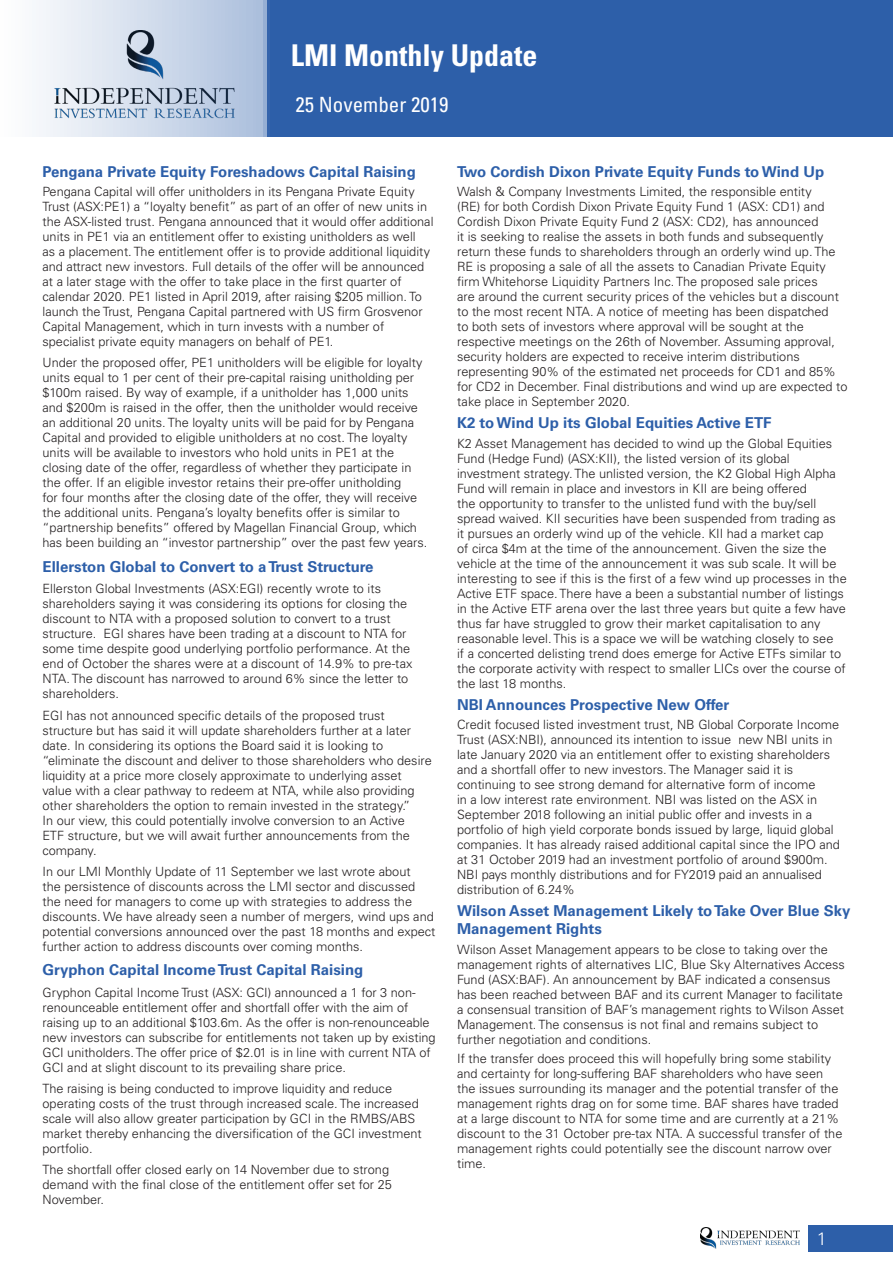
<style>
.page{position:relative;width:893px;height:1263px;background:#fff}
.page>*{position:absolute;margin:0;border:0;box-sizing:border-box;transform-origin:0 0}
.Title{font:700 condensed 30px "Univers LT Std";color:#fff}
.Title-2{font:condensed 21px "Univers LT Std";color:#fff}
.t1{font:300 18px "Univers LT Std";color:#fff}
.Body_Text{font:700 15px/18px "Univers LT Std";color:#2d5fa9}
.Header_3{font:700 15px "Univers LT Std";color:#2d5fa9}
.Body_Text-2{font:300 12.75px/15px "Univers LT Std";color:#231f20}
</style>
<div class="page">
<div style="left:808px;top:1225px;width:85px;height:26px;background:#2d5fa9"></div>
<img style="left:700px;top:1227px;width:99px;height:21px">
<svg style="left:39px;top:0;width:854px;height:136px;background:#547cb7"></svg>
<p class="Title" style="left:291px;top:37px;width:248px">LMI Monthly Update</p>
<p class="Title-2" style="left:296px;top:92px;width:154px">25 November 2019</p>
<p class="Header_3" style="left:43px;top:163px;width:375px">Pengana Private Equity Foreshadows Capital Raising</p>
<p class="Body_Text-2" style="left:43px;top:184px;width:392px">Pengana Capital will offer unitholders in its Pengana Private Equity Trust (ASX:PE1) a “loyalty benefit” as part of an offer of new units in the ASX-listed trust. Pengana announced that it would offer additional units in PE1 via an entitlement offer to existing unitholders as well<br>as a placement. The entitlement offer is to provide additional liquidity and attract new investors. Full details of the offer will be announced at a later stage with the offer to take place in the first quarter of calendar 2020. PE1 listed in April 2019, after raising $205 million. To launch the Trust, Pengana Capital partnered with US firm Grosvenor Capital Management, which in turn invests with a number of specialist private equity managers on behalf of PE1.</p>
<p class="Body_Text-2" style="left:43px;top:355px;width:386px">Under the proposed offer, PE1 unitholders will be eligible for loyalty units equal to 1 per cent of their pre-capital raising unitholding per $100m raised. By way of example, if a unitholder has 1,000 units and $200m is raised in the offer, then the unitholder would receive an additional 20 units. The loyalty units will be paid for by Pengana Capital and provided to eligible unitholders at no cost. The loyalty units will be available to investors who hold units in PE1 at the closing date of the offer, regardless of whether they participate in the offer. If an eligible investor retains their pre-offer unitholding<br>for four months after the closing date of the offer, they will receive the additional units. Pengana’s loyalty benefits offer is similar to “partnership benefits” offered by Magellan Financial Group, which has been building an “investor partnership” over the past few years.</p>
<p class="Body_Text" style="left:43px;top:558px;width:333px">Ellerston Global to Convert to a Trust Structure</p>
<p class="Body_Text-2" style="left:43px;top:581px;width:371px">Ellerston Global Investments (ASX:EGI) recently wrote to its shareholders saying it was considering its options for closing the discount to NTA with a proposed solution to convert to a trust structure. EGI shares have been trading at a discount to NTA for some time despite good underlying portfolio performance. At the end of October the shares were at a discount of 14.9% to pre-tax NTA. The discount has narrowed to around 6% since the letter to shareholders.</p>
<p class="Body_Text-2" style="left:43px;top:707px;width:391px">EGI has not announced specific details of the proposed trust structure but has said it will update shareholders further at a later date. In considering its options the Board said it is looking to “eliminate the discount and deliver to those shareholders who desire liquidity at a price more closely approximate to underlying asset value with a clear pathway to redeem at NTA, while also providing other shareholders the option to remain invested in the strategy.”<br>In our view, this could potentially involve conversion to an Active<br>ETF structure, but we will await further announcements from the company.</p>
<p class="Body_Text-2" style="left:43px;top:864px;width:394px">In our LMI Monthly Update of 11 September we last wrote about<br>the persistence of discounts across the LMI sector and discussed the need for managers to come up with strategies to address the discounts. We have already seen a number of mergers, wind ups and potential conversions announced over the past 18 months and expect further action to address discounts over coming months.</p>
<p class="Body_Text" style="left:43px;top:961px;width:322px">Gryphon Capital Income Trust Capital Raising</p>
<p class="Body_Text-2" style="left:43px;top:985px;width:395px">Gryphon Capital Income Trust (ASX: GCI) announced a 1 for 3 non&shy;renounceable entitlement offer and shortfall offer with the aim of raising up to an additional $103.6m. As the offer is non-renounceable new investors can subscribe for entitlements not taken up by existing GCI unitholders. The offer price of $2.01 is in line with current NTA of GCI and at slight discount to its prevailing share price.</p>
<p class="Body_Text-2" style="left:43px;top:1081px;width:381px">The raising is being conducted to improve liquidity and reduce operating costs of the trust through increased scale. The increased scale will also allow greater participation by GCI in the RMBS/ABS market thereby enhancing the diversification of the GCI investment portfolio.</p>
<p class="Body_Text-2" style="left:43px;top:1162px;width:351px">The shortfall offer closed early on 14 November due to strong demand with the final close of the entitlement offer set for 25<br>November.</p>
<p class="Body_Text" style="left:457px;top:163px;width:369px">Two Cordish Dixon Private Equity Funds to Wind Up</p>
<p class="Body_Text-2" style="left:457px;top:184px;width:392px">Walsh &amp; Company Investments Limited, the responsible entity<br>(RE) for both Cordish Dixon Private Equity Fund 1 (ASX: CD1) and Cordish Dixon Private Equity Fund 2 (ASX: CD2), has announced<br>it is seeking to realise the assets in both funds and subsequently return these funds to shareholders through an orderly wind up. The RE is proposing a sale of all the assets to Canadian Private Equity firm Whitehorse Liquidity Partners Inc. The proposed sale prices<br>are around the current security prices of the vehicles but a discount to the most recent NTA. A notice of meeting has been dispatched<br>to both sets of investors where approval will be sought at the respective meetings on the 26th of November. Assuming approval, security holders are expected to receive interim distributions representing 90% of the estimated net proceeds for CD1 and 85% for CD2 in December. Final distributions and wind up are expected to take place in September 2020.</p>
<p class="Body_Text" style="left:457px;top:414px;width:316px">K2 to Wind Up its Global Equities Active ETF</p>
<p class="Body_Text-2" style="left:457px;top:435px;width:391px">K2 Asset Management has decided to wind up the Global Equities Fund (Hedge Fund) (ASX:KII), the listed version of its global investment strategy. The unlisted version, the K2 Global High Alpha Fund will remain in place and investors in KII are being offered<br>the opportunity to transfer to the unlisted fund with the buy/sell spread waived. KII securities have been suspended from trading as<br>it pursues an orderly wind up of the vehicle. KII had a market cap<br>of circa $4m at the time of the announcement. Given the size the vehicle at the time of the announcement it was sub scale. It will be interesting to see if this is the first of a few wind up processes in the Active ETF space. There have a been a substantial number of listings in the Active ETF arena over the last three years but quite a few have thus far have struggled to grow their market capitalisation to any reasonable level. This is a space we will be watching closely to see<br>if a concerted delisting trend does emerge for Active ETFs similar to the corporate activity with respect to smaller LICs over the course of the last 18 months.</p>
<p class="Body_Text" style="left:457px;top:696px;width:274px">NBI Announces Prospective New Offer</p>
<p class="Body_Text-2" style="left:457px;top:717px;width:384px">Credit focused listed investment trust, NB Global Corporate Income Trust (ASX:NBI), announced its intention to issue new NBI units in late January 2020 via an entitlement offer to existing shareholders and a shortfall offer to new investors. The Manager said it is continuing to see strong demand for alternative form of income<br>in a low interest rate environment. NBI was listed on the ASX in September 2018 following an initial public offer and invests in a portfolio of high yield corporate bonds issued by large, liquid global companies. It has already raised additional capital since the IPO and at 31 October 2019 had an investment portfolio of around $900m.<br>NBI pays monthly distributions and for FY2019 paid an annualised distribution of 6.24%</p>
<p class="Body_Text" style="left:457px;top:902px;width:395px">Wilson Asset Management Likely to Take Over Blue Sky<br>Management Rights</p>
<p class="Body_Text-2" style="left:457px;top:941px;width:389px">Wilson Asset Management appears to be close to taking over the management rights of alternatives LIC, Blue Sky Alternatives Access Fund (ASX:BAF). An announcement by BAF indicated a consensus has been reached between BAF and its current Manager to facilitate a consensual transition of BAF’s management rights to Wilson Asset Management. The consensus is not final and remains subject to further negotiation and conditions.</p>
<p class="Body_Text-2" style="left:457px;top:1051px;width:387px">If the transfer does proceed this will hopefully bring some stability and certainty for long-suffering BAF shareholders who have seen the issues surrounding its manager and the potential transfer of the management rights drag on for some time. BAF shares have traded at a large discount to NTA for some time and are currently at a 21% discount to the 31 October pre-tax NTA. A successful transfer of the management rights could potentially see the discount narrow over time.</p>
<h3 class="t1" style="left:817px;top:1227px;width:12px">1</h3>
</div>
